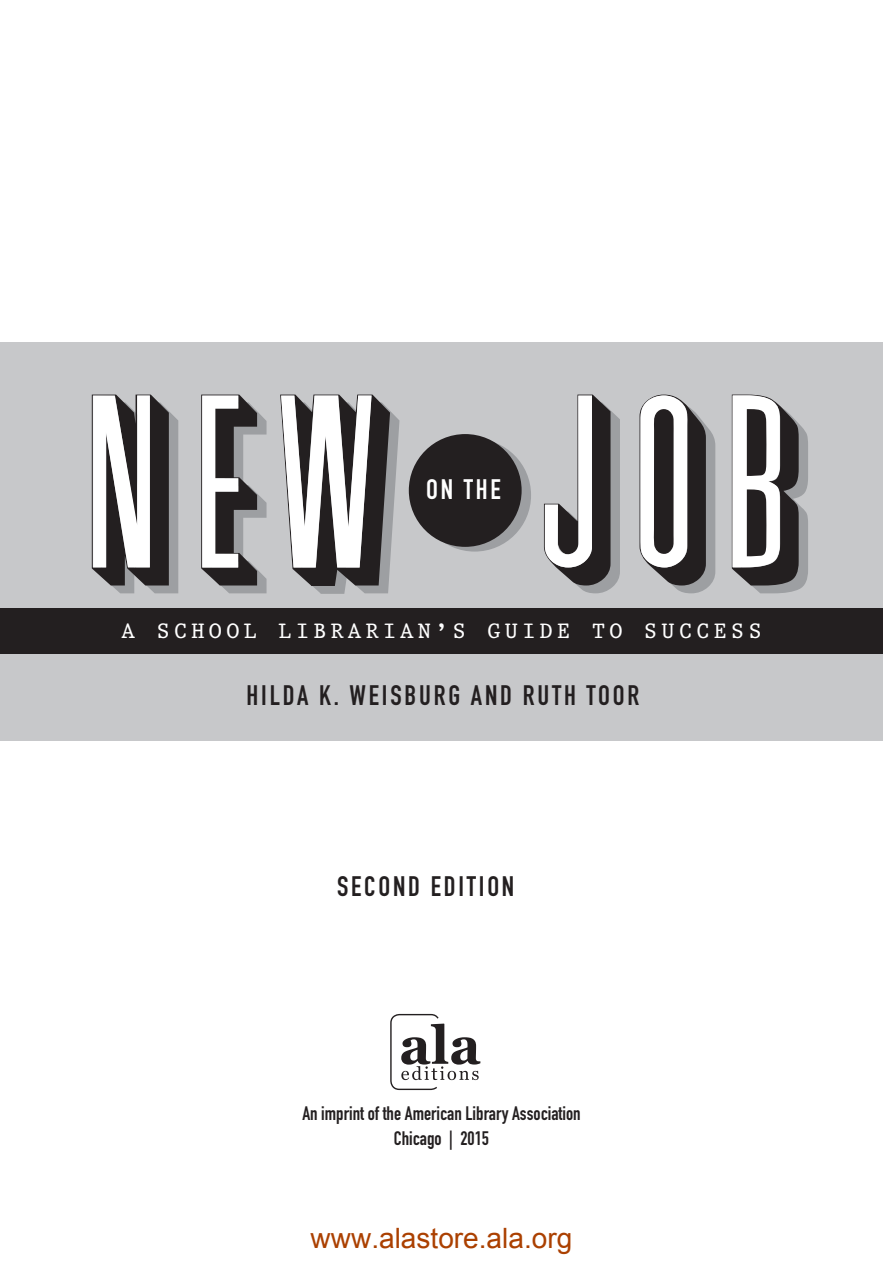
<style>
.page{position:relative;width:883px;height:1261px;background:#fff}
.page>*{position:absolute;margin:0;border:0;box-sizing:border-box;transform-origin:0 0}
.t1{font:28px "Arial";color:#ab4000}
.t2{font:27.82px "DIN Engschrift Std";letter-spacing:.1em;color:#231f20}
.t3{font:27.82px "DIN Engschrift Std";color:#fff}
.t4{font:21.7px "King";letter-spacing:.2em;color:#fff}
.t5{font:19.25px/25.4px "DIN Engschrift Std";color:#231f20;text-align:center}
</style>
<div class="page">
<div style="left:0;top:342px;width:882px;height:398px;background:#c7c8ca"></div>
<svg style="left:112px;top:423px;width:695px;height:170px"></svg>
<div style="left:0;top:608px;width:882px;height:46px;background:#231f20"></div>
<svg style="left:92px;top:394px;width:706px;height:192px"></svg>
<svg style="left:93px;top:395px;width:57px;height:172px;background:#c1bfc0"></svg>
<svg style="left:202px;top:395px;width:36px;height:172px;background:#9b9a9b"></svg>
<svg style="left:281px;top:395px;width:90px;height:172px;background:#b8b7b8"></svg>
<svg style="left:544px;top:395px;width:47px;height:172px"></svg>
<svg style="left:639px;top:395px;width:48px;height:172px;background:#acabab"></svg>
<svg style="left:732px;top:395px;width:47px;height:172px;background:#b3b2b2"></svg>
<svg style="left:390px;top:1013px;width:90px;height:76px"></svg>
<h2 class="t3" style="left:426px;top:472px;width:76px">On the</h2>
<p class="t4" style="left:122px;top:617px;width:624px">A SCHOOL LIBRARIAN’S GUIDE TO SUCCESS</p>
<h2 class="t2" style="left:246px;top:679px;width:394px">Hilda K. Weisburg and Ruth Toor</h2>
<h2 class="t2" style="left:337px;top:869px;width:178px">second edition</h2>
<p class="t5" style="left:302px;top:1100px;width:280px">An imprint of the American Library Association<br>Chicago | 2015</p>
<h1 class="t1" style="left:310px;top:1219px;width:263px">www.alastore.ala.org</h1>
</div>
